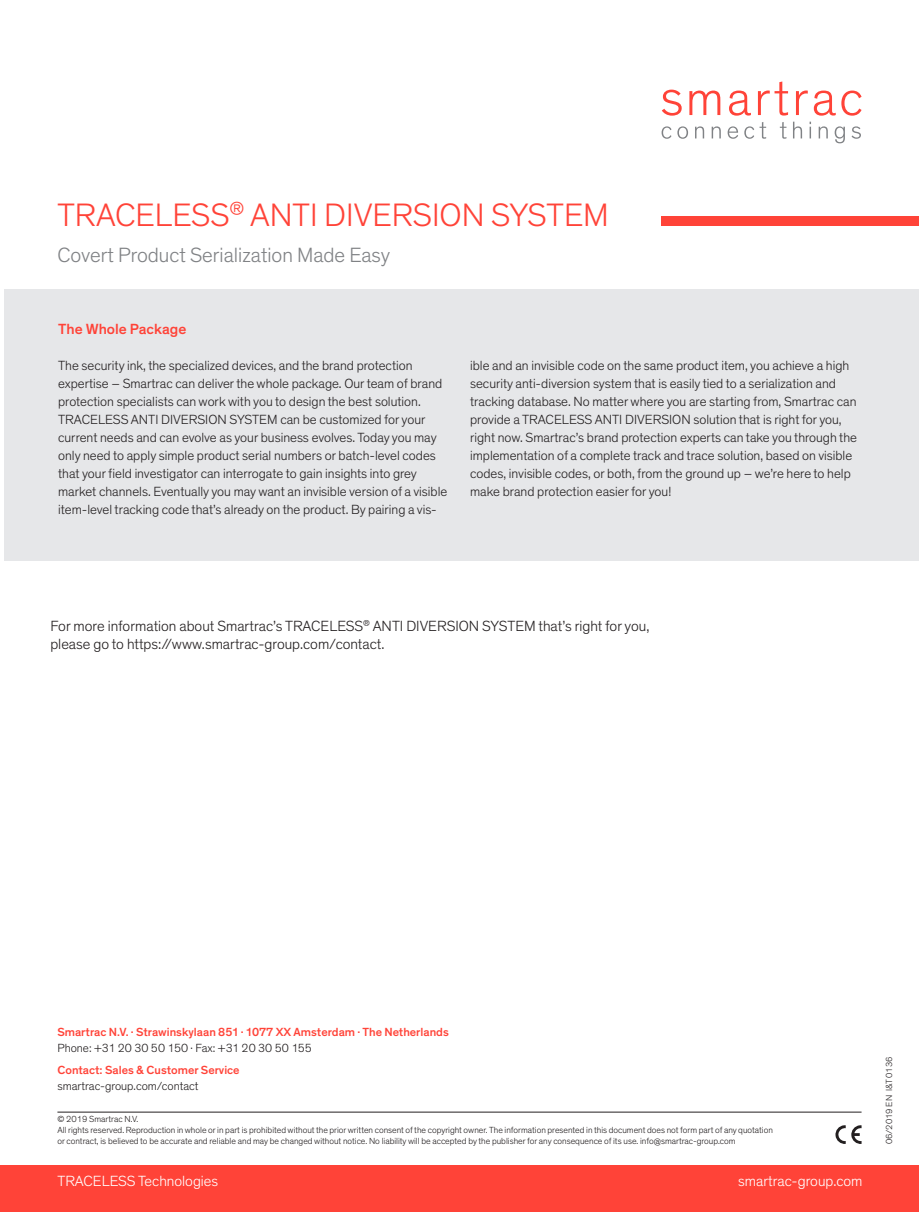
<style>
.page{position:relative;width:919px;height:1212px;background:#fff}
.page>*{position:absolute;margin:0;border:0;box-sizing:border-box;transform-origin:0 0}
._01_headline_orange{font:300 33px "Theinhardt";color:#ff4338}
._02_subline_gray{font:300 21px "Theinhardt";color:#808285}
._22_index{font:300 15px/18px "Theinhardt";color:#231f20}
._13_name_of_product{font:300 15px "Theinhardt";color:#fff}
._14_smartrac_group_c{font:300 15px "Theinhardt";color:#fff}
._03_running_text_bla{font:500 15px "Theinhardt";color:#ff4338}
._03_running_text_bla-2{font:300 13.5px/18px "Theinhardt";color:#231f20}
._19_address_orange{font:500 12px "Theinhardt";color:#ff4338}
._20_address_black{font:300 12px "Theinhardt";color:#231f20}
._21_copyright{font:300 9px/10.8px "Theinhardt";color:#231f20}
._22_index-2{font:300 9px "Theinhardt";color:#231f20}
</style>
<div class="page">
<div style="left:4px;top:289px;width:914px;height:272px;background:#e6e7e9"></div>
<div style="left:661px;top:217px;width:257px;height:9px;background:#ff4338"></div>
<div style="left:0;top:1165px;width:918px;height:47px;background:#ff4338"></div>
<hr style="left:57px;top:1112px;width:804px;height:1px;background:#231f20">
<svg style="left:662px;top:90px;width:19px;height:26px"></svg>
<svg style="left:689px;top:91px;width:31px;height:24px"></svg>
<svg style="left:729px;top:91px;width:21px;height:25px"></svg>
<svg style="left:757px;top:81px;width:31px;height:35px"></svg>
<svg style="left:796px;top:90px;width:11px;height:25px"></svg>
<svg style="left:813px;top:91px;width:22px;height:25px"></svg>
<svg style="left:841px;top:91px;width:20px;height:25px"></svg>
<svg style="left:661px;top:126px;width:10px;height:13px"></svg>
<svg style="left:677px;top:126px;width:11px;height:13px"></svg>
<svg style="left:695px;top:126px;width:9px;height:12px"></svg>
<svg style="left:711px;top:126px;width:9px;height:12px"></svg>
<svg style="left:727px;top:126px;width:11px;height:13px"></svg>
<svg style="left:744px;top:122px;width:22px;height:17px"></svg>
<svg style="left:779px;top:122px;width:7px;height:17px"></svg>
<svg style="left:793px;top:122px;width:9px;height:16px"></svg>
<svg style="left:809px;top:122px;width:2px;height:16px"></svg>
<svg style="left:818px;top:126px;width:9px;height:12px"></svg>
<svg style="left:834px;top:126px;width:10px;height:17px"></svg>
<svg style="left:851px;top:126px;width:9px;height:13px"></svg>
<svg style="left:835px;top:1125px;width:26px;height:19px"></svg>
<p class="_01_headline_orange" style="left:57px;top:195px;width:553px">TRACELESS<sup>®</sup> ANTI DIVERSION SYSTEM</p>
<p class="_02_subline_gray" style="left:57px;top:243px;width:334px">Covert Product Serialization Made Easy</p>
<p class="_03_running_text_bla" style="left:58px;top:320px;width:129px">The Whole Package</p>
<p class="_03_running_text_bla-2" style="left:58px;top:356px;width:390px">The security ink, the specialized devices, and the brand protection expertise – Smartrac can deliver the whole package. Our team of brand protection specialists can work with you to design the best solution.<br>TRACELESS ANTI DIVERSION SYSTEM can be customized for your current needs and can evolve as your business evolves. Today you may only need to apply simple product serial numbers or batch-level codes that your field investigator can interrogate to gain insights into grey market channels. Eventually you may want an invisible version of a visible item-level tracking code that’s already on the product. By pairing a vis-</p>
<p class="_03_running_text_bla-2" style="left:470px;top:356px;width:388px">ible and an invisible code on the same product item, you achieve a high security anti-diversion system that is easily tied to a serialization and tracking database. No matter where you are starting from, Smartrac can provide a TRACELESS ANTI DIVERSION solution that is right for you, right now. Smartrac’s brand protection experts can take you through the implementation of a complete track and trace solution, based on visible codes, invisible codes, or both, from the ground up – we’re here to help make brand protection easier for you!</p>
<p class="_22_index" style="left:50px;top:617px;width:600px">For more information about Smartrac’s TRACELESS<sup>®</sup> ANTI DIVERSION SYSTEM that’s right for you, please go to https://www.smartrac-group.com/contact.</p>
<p class="_19_address_orange" style="left:57px;top:1025px;width:393px">Smartrac N.V. . Strawinskylaan 851 . 1077 XX Amsterdam . The Netherlands</p>
<p class="_20_address_black" style="left:57px;top:1041px;width:256px">Phone: +31 20 30 50 150 . Fax: +31 20 30 50 155</p>
<p class="_19_address_orange" style="left:57px;top:1063px;width:184px">Contact: Sales &amp; Customer Service</p>
<p class="_20_address_black" style="left:57px;top:1079px;width:143px">smartrac-group.com/contact</p>
<p class="_21_copyright" style="left:57px;top:1114px;width:82px">© 2019 Smartrac N.V.</p>
<p class="_21_copyright" style="left:57px;top:1125px;width:716px">All rights reserved. Reproduction in whole or in part is prohibited without the prior written consent of the copyright owner. The information presented in this document does not form part of any quotation or contract, is believed to be accurate and reliable and may be changed without notice. No liability will be accepted by the publisher for any consequence of its use. info@smartrac-group.com</p>
<p class="_13_name_of_product" style="left:57px;top:1172px;width:162px">TRACELESS Technologies</p>
<p class="_14_smartrac_group_c" style="left:738px;top:1172px;width:126px">smartrac-group.com</p>
<p class="_22_index-2" style="left:883px;top:1144px;width:89px;rotate:-90deg">06/2019 EN I&amp;T 0136</p>
</div>
